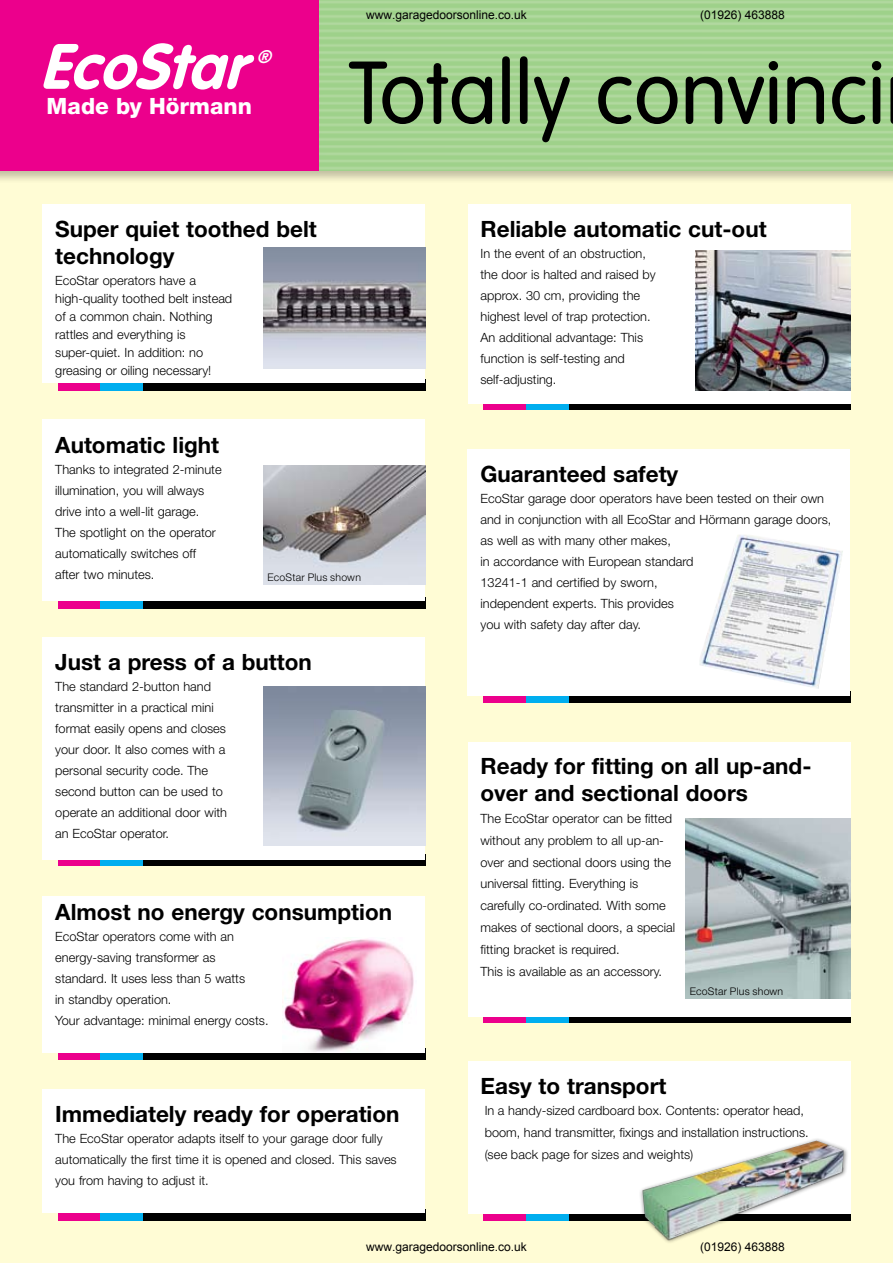
<style>
.page{position:relative;width:893px;height:1263px;background:#fffcd5}
.page>*{position:absolute;margin:0;border:0;box-sizing:border-box;transform-origin:0 0}
.t1{font:300 87px "VAG Rounded";color:#000}
.t2{font:italic 700 63px "Eco Star";letter-spacing:.005em;color:#fff}
.t3{font:700 22.5px/27px "Helvetica Neue";color:#000}
.t4{font:800 22.5px "Helvetica Neue";color:#fff}
.t5{font:italic 700 18px "Eco Star";color:#fff}
.t6{font:300 12.75px/21px "Helvetica Neue";color:#000}
.t7{font:12px "Arial";color:#000}
.t8{font:300 10.5px "Helvetica Neue";letter-spacing:.02em;color:#000}
</style>
<div class="page">
<div style="left:58px;top:379px;width:367px;height:12px;background:#000"></div>
<div style="left:58px;top:379px;width:43px;height:12px;background:#ec008c"></div>
<div style="left:100px;top:379px;width:43px;height:12px;background:#00aeef"></div>
<div style="left:43px;top:204px;width:382px;height:179px;background:#fff"></div>
<img style="left:264px;top:247px;width:161px;height:122px">
<div style="left:58px;top:597px;width:367px;height:11px;background:#000"></div>
<div style="left:58px;top:597px;width:43px;height:11px;background:#ec008c"></div>
<div style="left:100px;top:597px;width:43px;height:11px;background:#00aeef"></div>
<div style="left:43px;top:419px;width:382px;height:182px;background:#fff"></div>
<img style="left:264px;top:465px;width:161px;height:119px">
<svg style="left:143px;top:859px;width:282px;height:7px;background:#242424"></svg>
<svg style="left:58px;top:859px;width:42px;height:7px"></svg>
<svg style="left:100px;top:859px;width:43px;height:7px"></svg>
<div style="left:43px;top:637px;width:382px;height:222px;background:#fff"></div>
<img style="left:264px;top:686px;width:161px;height:159px">
<div style="left:58px;top:1049px;width:367px;height:11px;background:#000"></div>
<div style="left:58px;top:1049px;width:43px;height:11px;background:#ec008c"></div>
<div style="left:100px;top:1049px;width:43px;height:11px;background:#00aeef"></div>
<div style="left:43px;top:896px;width:382px;height:157px;background:#fff"></div>
<img style="left:282px;top:938px;width:132px;height:114px">
<div style="left:58px;top:1209px;width:367px;height:11px;background:#000"></div>
<div style="left:58px;top:1209px;width:43px;height:11px;background:#ec008c"></div>
<div style="left:100px;top:1209px;width:43px;height:11px;background:#00aeef"></div>
<div style="left:43px;top:1089px;width:382px;height:124px;background:#fff"></div>
<div style="left:483px;top:399px;width:367px;height:11px;background:#000"></div>
<div style="left:483px;top:399px;width:43px;height:11px;background:#ec008c"></div>
<div style="left:526px;top:399px;width:42px;height:11px;background:#00aeef"></div>
<div style="left:468px;top:204px;width:382px;height:200px;background:#fff"></div>
<img style="left:696px;top:251px;width:154px;height:139px">
<div style="left:483px;top:691px;width:367px;height:12px;background:#000"></div>
<div style="left:483px;top:691px;width:43px;height:12px;background:#ec008c"></div>
<div style="left:526px;top:691px;width:42px;height:12px;background:#00aeef"></div>
<div style="left:467px;top:449px;width:383px;height:247px;background:#fff"></div>
<img style="left:699px;top:535px;width:144px;height:154px">
<div style="left:483px;top:1011px;width:367px;height:11px;background:#000"></div>
<div style="left:483px;top:1011px;width:43px;height:11px;background:#ec008c"></div>
<div style="left:526px;top:1011px;width:42px;height:11px;background:#00aeef"></div>
<div style="left:468px;top:742px;width:382px;height:275px;background:#fff"></div>
<img style="left:686px;top:818px;width:164px;height:180px">
<div style="left:483px;top:1210px;width:367px;height:11px;background:#000"></div>
<div style="left:483px;top:1210px;width:43px;height:11px;background:#ec008c"></div>
<div style="left:526px;top:1210px;width:42px;height:11px;background:#00aeef"></div>
<div style="left:468px;top:1061px;width:382px;height:153px;background:#fff"></div>
<div style="left:638px;top:1137px;width:227px;height:121px;background:#000;opacity:.5"></div>
<img style="left:642px;top:1141px;width:208px;height:104px">
<div style="left:0;top:0;width:893px;height:191px;background:#000;opacity:.25"></div>
<img style="left:319px;top:0;width:574px;height:170px">
<div style="left:0;top:0;width:319px;height:170px;background:#ec008c"></div>
<h2 class="t2" style="left:40px;top:30px;width:207px">EcoStar</h2>
<h3 class="t5" style="left:257px;top:46px;width:16px">®</h3>
<h3 class="t4" style="left:47px;top:93px;width:207px">Made by Hörmann</h3>
<h3 class="t3" style="left:55px;top:215px;width:263px">Super quiet toothed belt technology</h3>
<p class="t6" style="left:55px;top:271px;width:178px;line-height:18px">EcoStar operators have a high-quality toothed belt instead of a common chain. Nothing rattles and everything is super-quiet. In addition: no greasing or oiling necessary!</p>
<p class="t7" style="left:366px;top:7px;width:162px">www.garagedoorsonline.co.uk</p>
<p class="t7" style="left:700px;top:7px;width:86px">(01926) 463888</p>
<h1 class="t1" style="left:349px;top:43px;width:538px">Totally convinci</h1>
<h3 class="t3" style="left:480px;top:215px;width:288px">Reliable automatic cut-out</h3>
<p class="t6" style="left:480px;top:242px;width:177px">In the event of an obstruction, the door is halted and raised by approx. 30 cm, providing the highest level of trap protection.<br>An additional advantage: This function is self-testing and self-adjusting.</p>
<h3 class="t3" style="left:55px;top:431px;width:165px">Automatic light</h3>
<p class="t6" style="left:55px;top:458px;width:168px">Thanks to integrated 2-minute illumination, you will always drive into a well-lit garage.<br>The spotlight on the operator automatically switches off after two minutes.</p>
<p class="t8" style="left:268px;top:571px;width:95px">EcoStar Plus shown</p>
<h3 class="t3" style="left:55px;top:648px;width:258px">Just a press of a button</h3>
<p class="t6" style="left:55px;top:676px;width:173px">The standard 2-button hand transmitter in a practical mini format easily opens and closes your door. It also comes with a personal security code. The second button can be used to operate an additional door with an EcoStar operator.</p>
<h3 class="t3" style="left:55px;top:898px;width:338px">Almost no energy consumption</h3>
<p class="t6" style="left:55px;top:925px;width:215px">EcoStar operators come with an energy-saving transformer as standard. It uses less than 5 watts<br>in standby operation.<br>Your advantage: minimal energy costs.</p>
<h3 class="t3" style="left:55px;top:1100px;width:346px">Immediately ready for operation</h3>
<p class="t6" style="left:55px;top:1127px;width:343px">The EcoStar operator adapts itself to your garage door fully automatically the first time it is opened and closed. This saves you from having to adjust it.</p>
<h3 class="t3" style="left:480px;top:460px;width:199px">Guaranteed safety</h3>
<p class="t6" style="left:480px;top:487px;width:352px">EcoStar garage door operators have been tested on their own and in conjunction with all EcoStar and Hörmann garage doors, as well as with many other makes,<br>in accordance with European standard<br>13241-1 and certified by sworn,<br>independent experts. This provides<br>you with safety day after day.</p>
<h3 class="t3" style="left:480px;top:752px;width:332px">Ready for fitting on all up-and&shy;over and sectional doors</h3>
<p class="t6" style="left:480px;top:807px;width:196px;line-height:21.8px">The EcoStar operator can be fitted without any problem to all up-an&shy;over and sectional doors using the universal fitting. Everything is carefully co-ordinated. With some makes of sectional doors, a special fitting bracket is required.<br>This is available as an accessory.</p>
<p class="t8" style="left:690px;top:985px;width:95px">EcoStar Plus shown</p>
<h3 class="t3" style="left:480px;top:1072px;width:187px">Easy to transport</h3>
<p class="t6" style="left:485px;top:1099px;width:325px;line-height:21.8px">In a handy-sized cardboard box. Contents: operator head, boom, hand transmitter, fixings and installation instructions. (see back page for sizes and weights)</p>
<p class="t7" style="left:366px;top:1239px;width:162px">www.garagedoorsonline.co.uk</p>
<p class="t7" style="left:700px;top:1239px;width:86px">(01926) 463888</p>
</div>
